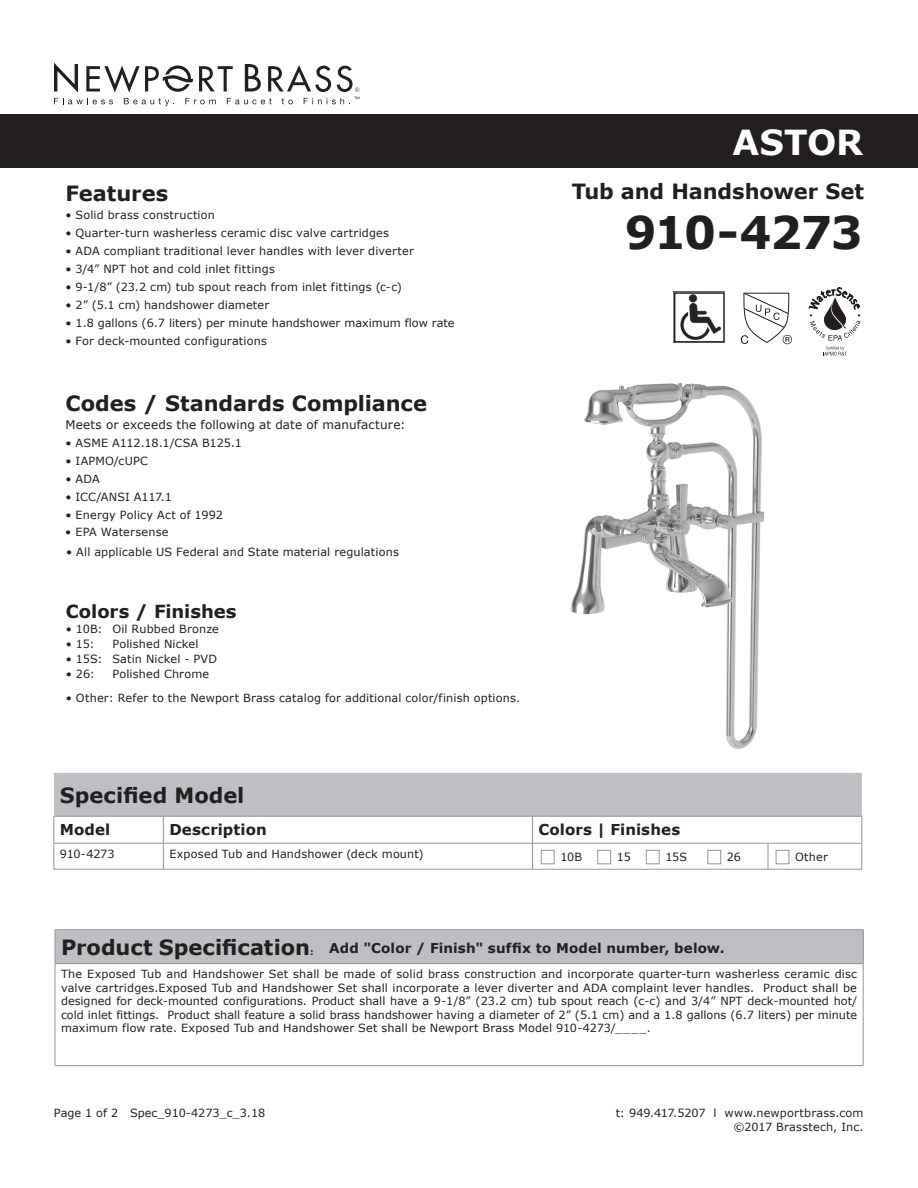
<style>
.page{position:relative;width:918px;height:1188px;background:#fff}
.page>*{position:absolute;margin:0;border:0;box-sizing:border-box;transform-origin:0 0}
.t1{font:700 45px "Verdana";letter-spacing:-.035em;color:#231f20}
.t2{font:700 34.5px "Verdana";color:#fff}
.t3{font:700 21px "Verdana";color:#231f20}
.t4{font:700 18px "Verdana";letter-spacing:-.005em;color:#231f20}
.t5{font:700 15px "Verdana";letter-spacing:.005em;color:#231f20}
.t6{font:700 13.5px "Verdana";letter-spacing:.01em;color:#231f20}
.t7{font:12px "Verdana";letter-spacing:.01em;color:#231f20}
.t8{font:11.25px/13.5px "Verdana";letter-spacing:.015em;color:#231f20;text-align:right}
</style>
<div class="page">
<div style="left:0;top:114px;width:918px;height:54px;background:#231f20"></div>
<svg style="left:54px;top:63px;width:305px;height:43px"></svg>
<svg style="left:54px;top:773px;width:809px;height:96px"></svg>
<hr style="left:54px;top:869px;width:109px;height:1px;background:#939598">
<hr style="left:163px;top:869px;width:97px;height:1px;background:#939598">
<hr style="left:260px;top:869px;width:273px;height:1px;background:#939598">
<hr style="left:533px;top:869px;width:235px;height:1px;background:#939598">
<hr style="left:768px;top:869px;width:94px;height:1px;background:#939598">
<img style="left:570px;top:383px;width:195px;height:366px">
<div style="left:55px;top:930px;width:808px;height:34px;background:#bebfc2"></div>
<hr style="left:55px;top:929px;width:808px;height:1px;background:#939598">
<hr style="left:55px;top:930px;width:1px;height:33px;background:#939598">
<hr style="left:863px;top:930px;width:1px;height:33px;background:#939598">
<hr style="left:55px;top:963px;width:808px;height:1px;background:#939598">
<hr style="left:55px;top:964px;width:1px;height:101px;background:#939598">
<hr style="left:863px;top:964px;width:1px;height:101px;background:#939598">
<hr style="left:55px;top:1065px;width:808px;height:1px;background:#939598">
<img style="left:680px;top:295px;width:41px;height:45px">
<div style="left:674px;top:292px;width:51px;height:51px;border:2px solid #231f20"></div>
<svg style="left:808px;top:287px;width:53px;height:69px"></svg>
<svg style="left:741px;top:292px;width:51px;height:52px"></svg>
<h2 class="t2" style="left:732px;top:118px;width:132px">ASTOR</h2>
<h3 class="t3" style="left:65px;top:179px;width:105px">Features</h3>
<h3 class="t3" style="left:572px;top:177px;width:294px">Tub and Handshower Set</h3>
<p class="t8" style="left:65px;top:208px;width:151px">• Solid brass construction</p>
<p class="t8" style="left:65px;top:226px;width:325px">• Quarter-turn washerless ceramic disc valve cartridges</p>
<p class="t8" style="left:65px;top:244px;width:350px">• ADA compliant traditional lever handles with lever diverter</p>
<p class="t8" style="left:65px;top:262px;width:211px">• 3/4” NPT hot and cold inlet fittings</p>
<p class="t8" style="left:65px;top:280px;width:338px">• 9-1/8” (23.2 cm) tub spout reach from inlet fittings (c-c)</p>
<p class="t8" style="left:65px;top:298px;width:205px">• 2” (5.1 cm) handshower diameter</p>
<p class="t8" style="left:65px;top:316px;width:391px">• 1.8 gallons (6.7 liters) per minute handshower maximum flow rate</p>
<p class="t8" style="left:65px;top:334px;width:203px">• For deck-mounted configurations</p>
<h1 class="t1" style="left:625px;top:201px;width:239px">910-4273</h1>
<h3 class="t3" style="left:65px;top:388px;width:363px">Codes / Standards Compliance</h3>
<p class="t7" style="left:65px;top:416px;width:342px">Meets or exceeds the following at date of manufacture:</p>
<p class="t8" style="left:65px;top:436px;width:178px">• ASME A112.18.1/CSA B125.1</p>
<p class="t8" style="left:65px;top:454px;width:84px">• IAPMO/cUPC</p>
<p class="t8" style="left:65px;top:472px;width:36px">• ADA</p>
<p class="t8" style="left:65px;top:490px;width:108px">• ICC/ANSI A117.1</p>
<p class="t8" style="left:65px;top:508px;width:159px">• Energy Policy Act of 1992</p>
<p class="t8" style="left:65px;top:525px;width:105px">• EPA Watersense</p>
<p class="t8" style="left:66px;top:545px;width:334px">• All applicable US Federal and State material regulations</p>
<h3 class="t4" style="left:66px;top:599px;width:172px">Colors / Finishes</h3>
<p class="t8" style="left:66px;top:622px;width:155px">• 10B: Oil Rubbed Bronze</p>
<p class="t8" style="left:66px;top:637px;width:30px">• 15:</p>
<p class="t8" style="left:112px;top:637px;width:88px">Polished Nickel</p>
<p class="t8" style="left:66px;top:652px;width:153px">• 15S: Satin Nickel - PVD</p>
<p class="t8" style="left:66px;top:667px;width:31px">• 26:</p>
<p class="t8" style="left:112px;top:667px;width:98px">Polished Chrome</p>
<p class="t8" style="left:66px;top:691px;width:456px">• Other: Refer to the Newport Brass catalog for additional color/finish options.</p>
<h3 class="t3" style="left:60px;top:780px;width:186px">Specified Model</h3>
<h3 class="t5" style="left:60px;top:819px;width:52px">Model</h3>
<h3 class="t5" style="left:169px;top:819px;width:99px">Description</h3>
<h3 class="t5" style="left:539px;top:819px;width:143px">Colors | Finishes</h3>
<p class="t8" style="left:60px;top:847px;width:56px">910-4273</p>
<p class="t8" style="left:169px;top:847px;width:256px">Exposed Tub and Handshower (deck mount)</p>
<p class="t8" style="left:560px;top:850px;width:23px">10B</p>
<p class="t8" style="left:617px;top:850px;width:16px">15</p>
<p class="t8" style="left:665px;top:850px;width:23px">15S</p>
<p class="t8" style="left:727px;top:850px;width:16px">26</p>
<p class="t8" style="left:795px;top:850px;width:34px">Other</p>
<h3 class="t3" style="left:61px;top:932px;width:250px">Product Specification</h3>
<p class="t6" style="left:310px;top:939px;width:416px"><sub>:</sub> Add "Color / Finish" suffix to Model number, below.</p>
<p class="t8" style="left:61px;top:967px;width:798px;text-align:justify">The Exposed Tub and Handshower Set shall be made of solid brass construction and incorporate quarter-turn washerless ceramic disc valve cartridges.Exposed Tub and Handshower Set shall incorporate a lever diverter and ADA complaint lever handles. Product shall be designed for deck-mounted configurations. Product shall have a 9-1/8” (23.2 cm) tub spout reach (c-c) and 3/4” NPT deck-mounted hot/ cold inlet fittings. Product shall feature a solid brass handshower having a diameter of 2” (5.1 cm) and a 1.8 gallons (6.7 liters) per minute maximum flow rate. Exposed Tub and Handshower Set shall be Newport Brass Model 910-4273/____.</p>
<p class="t8" style="left:54px;top:1106px;width:213px">Page 1 of 2 Spec_910-4273_c_3.18</p>
<p class="t8" style="left:616px;top:1106px;width:249px">t: 949.417.5207 l www.newportbrass.com ©2017 Brasstech, Inc.</p>
</div>
